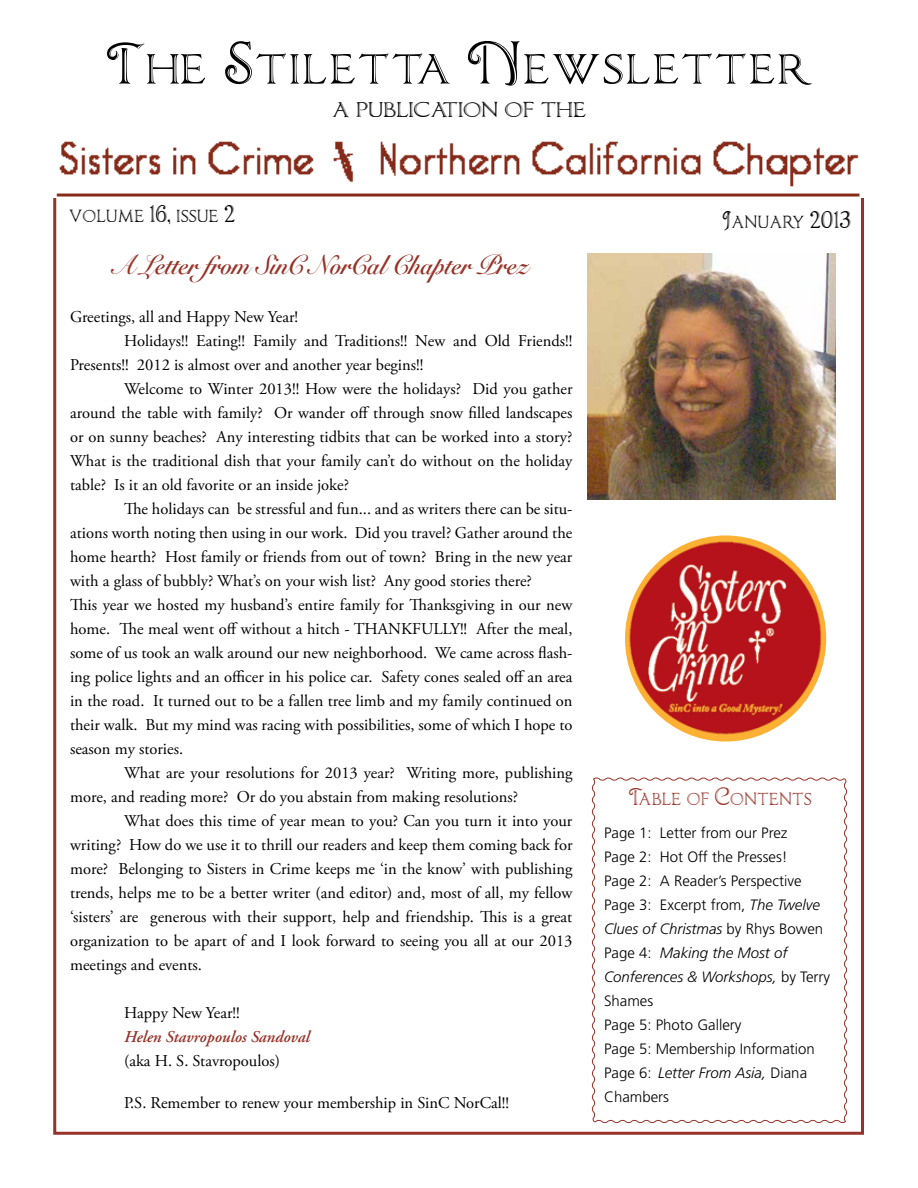
<style>
.page{position:relative;width:918px;height:1188px;background:#fff}
.page>*{position:absolute;margin:0;border:0;box-sizing:border-box;transform-origin:0 0}
.t1{font:51px "Chocolate Box Decorative";letter-spacing:.05em;color:#000}
.t2{font:27px "Snell Roundhand Bold Script";color:#973228;scale:.9 1}
.t3{font:25.5px "Chocolate Box Decorative";color:#000}
.t4{font:21px "Chocolate Box Decorative";letter-spacing:.025em;color:#000;scale:.9 1}
.t5{font:21px "Chocolate Box Decorative";letter-spacing:.025em;color:#973228;scale:.9 1}
.t6{font:16.5px "Adobe Garamond Pro";color:#000}
.t7{font:italic 600 16.5px "Adobe Garamond Pro";color:#973228}
.t8{font:300 15px/24px "Frutiger";color:#000}
.s1{font-style:italic}
</style>
<div class="page">
<svg style="left:591px;top:777px;width:257px;height:346px"></svg>
<img style="left:626px;top:536px;width:199px;height:205px">
<div style="left:595px;top:505px;width:261px;height:267px;border:30px solid #fff;border-radius:50%"></div>
<img style="left:56px;top:141px;width:804px;height:56px">
<img style="left:588px;top:254px;width:248px;height:246px">
<h1 class="t1" style="left:106px;top:40px;width:708px">The Stiletta Newsletter</h1>
<h3 class="t3" style="left:332px;top:95px;width:256px">a publication of the</h3>
<p class="t4" style="left:69px;top:204px;width:186px">volume 16, issue 2</p>
<p class="t4" style="left:722px;top:210px;width:144px">January 2013</p>
<h2 class="t2" style="left:114px;top:248px;width:462px">A Letter from SinC NorCal Chapter Prez</h2>
<p class="t6" style="left:70px;top:307px;width:230px">Greetings, all and Happy New Year!</p>
<p class="t6" style="left:124px;top:331px;width:450px">Holidays!! Eating!! Family and Traditions!! New and Old Friends!!</p>
<p class="t6" style="left:70px;top:355px;width:355px">Presents!! 2012 is almost over and another year begins!!</p>
<p class="t6" style="left:124px;top:379px;width:450px">Welcome to Winter 2013!! How were the holidays? Did you gather</p>
<p class="t6" style="left:70px;top:403px;width:504px">around the table with family? Or wander off through snow filled landscapes</p>
<p class="t6" style="left:70px;top:427px;width:504px">or on sunny beaches? Any interesting tidbits that can be worked into a story?</p>
<p class="t6" style="left:70px;top:451px;width:504px">What is the traditional dish that your family can’t do without on the holiday</p>
<p class="t6" style="left:70px;top:475px;width:280px">table? Is it an old favorite or an inside joke?</p>
<p class="t6" style="left:124px;top:499px;width:450px">The holidays can be stressful and fun... and as writers there can be situ-</p>
<p class="t6" style="left:70px;top:523px;width:504px">ations worth noting then using in our work. Did you travel? Gather around the</p>
<p class="t6" style="left:70px;top:547px;width:504px">home hearth? Host family or friends from out of town? Bring in the new year</p>
<p class="t6" style="left:70px;top:571px;width:463px">with a glass of bubbly? What’s on your wish list? Any good stories there?</p>
<p class="t6" style="left:70px;top:595px;width:504px">This year we hosted my husband’s entire family for Thanksgiving in our new</p>
<p class="t6" style="left:70px;top:619px;width:504px">home. The meal went off without a hitch - THANKFULLY!! After the meal,</p>
<p class="t6" style="left:70px;top:643px;width:504px">some of us took an walk around our new neighborhood. We came across flash-</p>
<p class="t6" style="left:70px;top:667px;width:504px">ing police lights and an officer in his police car. Safety cones sealed off an area</p>
<p class="t6" style="left:70px;top:691px;width:504px">in the road. It turned out to be a fallen tree limb and my family continued on</p>
<p class="t6" style="left:70px;top:715px;width:504px">their walk. But my mind was racing with possibilities, some of which I hope to</p>
<p class="t6" style="left:70px;top:739px;width:115px">season my stories.</p>
<p class="t6" style="left:124px;top:763px;width:450px">What are your resolutions for 2013 year? Writing more, publishing</p>
<p class="t6" style="left:70px;top:787px;width:450px">more, and reading more? Or do you abstain from making resolutions?</p>
<p class="t6" style="left:124px;top:811px;width:450px">What does this time of year mean to you? Can you turn it into your</p>
<p class="t6" style="left:70px;top:835px;width:504px">writing? How do we use it to thrill our readers and keep them coming back for</p>
<p class="t6" style="left:70px;top:859px;width:504px">more? Belonging to Sisters in Crime keeps me ‘in the know’ with publishing</p>
<p class="t6" style="left:70px;top:883px;width:504px">trends, helps me to be a better writer (and editor) and, most of all, my fellow</p>
<p class="t6" style="left:70px;top:907px;width:504px">‘sisters’ are generous with their support, help and friendship. This is a great</p>
<p class="t6" style="left:70px;top:931px;width:504px">organization to be apart of and I look forward to seeing you all at our 2013</p>
<p class="t6" style="left:70px;top:955px;width:133px">meetings and events.</p>
<p class="t6" style="left:124px;top:1003px;width:117px">Happy New Year!!</p>
<p class="t7" style="left:124px;top:1027px;width:187px">Helen Stavropoulos Sandoval</p>
<p class="t6" style="left:124px;top:1051px;width:158px">(aka H. S. Stavropoulos)</p>
<p class="t6" style="left:124px;top:1093px;width:387px">P.S. Remember to renew your membership in SinC NorCal!!</p>
<p class="t5" style="left:629px;top:787px;width:205px">Table of Contents</p>
<p class="t8" style="left:604px;top:821px;width:228px">Page 1: Letter from our Prez<br>Page 2: Hot Off the Presses!<br>Page 2: A Reader’s Perspective<br>Page 3: Excerpt from, <span class="s1">The Twelve<br>Clues of Christmas</span> by Rhys Bowen<br>Page 4: <span class="s1">Making the Most of<br>Conferences &amp; Workshops,</span> by Terry<br>Shames<br>Page 5: Photo Gallery<br>Page 5: Membership Information<br>Page 6: <span class="s1">Letter From Asia,</span> Diana<br>Chambers</p>
</div>
